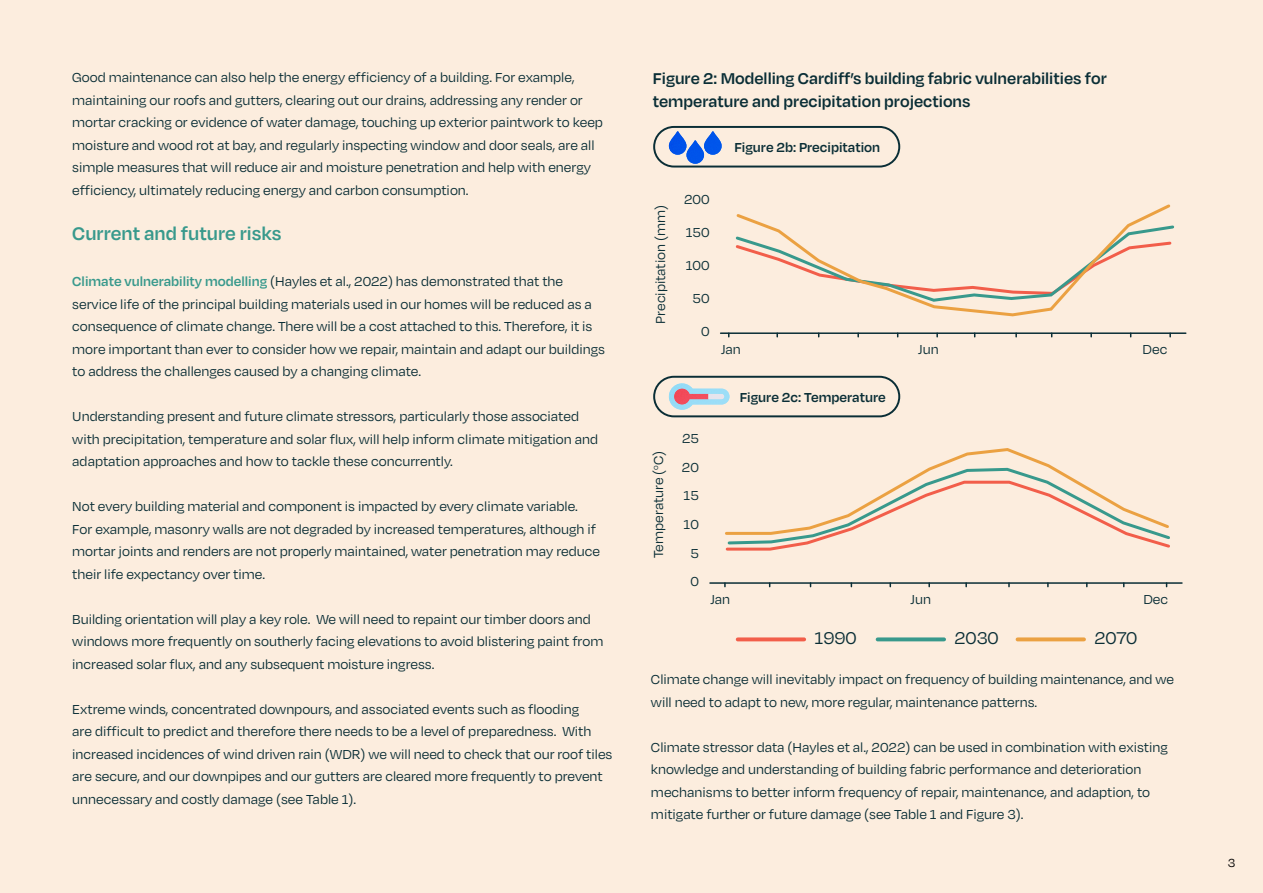
<style>
.page{position:relative;width:1263px;height:893px;background:#fcedde}
.page>*{position:absolute;margin:0;border:0;box-sizing:border-box;transform-origin:0 0}
.t1{font:600 21px "Degular";color:#38998c}
.t2{font:19.65px "Degular";color:#0a2e36}
.t3{font:600 18px "Degular";color:#0a2e36}
.t4{font:15px/22.5px "Degular";color:#0a2e36}
.t5{font:600 15px "Degular";color:#0a2e36}
.t6{font:13.5px "Degular";color:#000}
.s1{font-weight:600;color:#38998c}
</style>
<div class="page">
<svg style="left:1017px;top:637px;width:67px;height:4px"></svg>
<svg style="left:878px;top:637px;width:66px;height:4px"></svg>
<svg style="left:738px;top:637px;width:66px;height:4px"></svg>
<hr style="left:721px;top:332px;width:465px;height:2px;background:#0a2e36">
<hr style="left:710px;top:582px;width:472px;height:2px;background:#0a2e36">
<svg style="left:692px;top:143px;width:30px;height:21px"></svg>
<img style="left:704px;top:131px;width:17px;height:24px">
<img style="left:669px;top:131px;width:17px;height:24px">
<img style="left:694px;top:140px;width:10px;height:15px">
<img style="left:686px;top:141px;width:9px;height:22px">
<div style="left:653px;top:126px;width:247px;height:42px;border:2px solid #0a2e36;border-radius:20px"></div>
<svg style="left:735px;top:204px;width:438px;height:113px"></svg>
<img style="left:669px;top:383px;width:60px;height:27px">
<img style="left:674px;top:389px;width:34px;height:15px">
<img style="left:708px;top:394px;width:16px;height:5px">
<div style="left:653px;top:376px;width:247px;height:41px;border:2px solid #0a2e36;border-radius:20px"></div>
<svg style="left:725px;top:448px;width:445px;height:103px"></svg>
<p class="t4" style="left:72px;top:66px;width:504px">Good maintenance can also help the energy efficiency of a building. For example,</p>
<p class="t3" style="left:653px;top:68px;width:456px">Figure 2: Modelling Cardiff’s building fabric vulnerabilities for</p>
<p class="t4" style="left:72px;top:88px;width:512px">maintaining our roofs and gutters, clearing out our drains, addressing any render or</p>
<p class="t3" style="left:653px;top:90px;width:319px">temperature and precipitation projections</p>
<p class="t4" style="left:72px;top:111px;width:532px">mortar cracking or evidence of water damage, touching up exterior paintwork to keep moisture and wood rot at bay, and regularly inspecting window and door seals, are all simple measures that will reduce air and moisture penetration and help with energy efficiency, ultimately reducing energy and carbon consumption.</p>
<p class="t5" style="left:734px;top:138px;width:147px">Figure 2b: Precipitation</p>
<p class="t4" style="left:684px;top:188px;width:27px">200</p>
<p class="t4" style="left:649px;top:324px;width:120px;rotate:-90deg">Precipitation (mm)</p>
<h3 class="t1" style="left:72px;top:220px;width:211px">Current and future risks</h3>
<p class="t4" style="left:72px;top:270px;width:492px"><span class="s1">Climate vulnerability modelling</span> (Hayles et al., 2022) has demonstrated that the</p>
<p class="t4" style="left:72px;top:292px;width:522px">service life of the principal building materials used in our homes will be reduced as a consequence of climate change. There will be a cost attached to this. Therefore, it is</p>
<p class="t4" style="left:686px;top:221px;width:25px">150</p>
<p class="t4" style="left:686px;top:254px;width:25px">100</p>
<p class="t4" style="left:692px;top:286px;width:19px">50</p>
<p class="t4" style="left:701px;top:319px;width:10px">0</p>
<p class="t4" style="left:72px;top:337px;width:534px">more important than ever to consider how we repair, maintain and adapt our buildings</p>
<p class="t4" style="left:721px;top:338px;width:21px">Jan</p>
<p class="t4" style="left:918px;top:338px;width:22px">Jun</p>
<p class="t4" style="left:1143px;top:338px;width:26px">Dec</p>
<p class="t4" style="left:72px;top:360px;width:350px">to address the challenges caused by a changing climate.</p>
<p class="t4" style="left:72px;top:405px;width:527px">Understanding present and future climate stressors, particularly those associated with precipitation, temperature and solar flux, will help inform climate mitigation and</p>
<p class="t5" style="left:740px;top:388px;width:148px">Figure 2c: Temperature</p>
<p class="t4" style="left:682px;top:427px;width:18px">25</p>
<p class="t4" style="left:72px;top:450px;width:382px">adaptation approaches and how to tackle these concurrently.</p>
<p class="t4" style="left:72px;top:495px;width:507px">Not every building material and component is impacted by every climate variable.</p>
<p class="t4" style="left:72px;top:517px;width:525px">For example, masonry walls are not degraded by increased temperatures, although if</p>
<p class="t4" style="left:72px;top:540px;width:529px">mortar joints and renders are not properly maintained, water penetration may reduce</p>
<p class="t4" style="left:72px;top:562px;width:194px">their life expectancy over time.</p>
<p class="t4" style="left:72px;top:607px;width:533px">Building orientation will play a key role. We will need to repaint our timber doors and windows more frequently on southerly facing elevations to avoid blistering paint from increased solar flux, and any subsequent moisture ingress.</p>
<p class="t4" style="left:72px;top:697px;width:542px">Extreme winds, concentrated downpours, and associated events such as flooding<br>are difficult to predict and therefore there needs to be a level of preparedness. With increased incidences of wind driven rain (WDR) we will need to check that our roof tiles are secure, and our downpipes and our gutters are cleared more frequently to prevent unnecessary and costly damage (see Table 1).</p>
<p class="t4" style="left:646px;top:558px;width:109px;rotate:-90deg">Temperature (<sup>o</sup>C)</p>
<p class="t4" style="left:682px;top:453px;width:18px;line-height:27.9px">20<br>15</p>
<p class="t4" style="left:684px;top:512px;width:17px">10</p>
<p class="t4" style="left:690px;top:542px;width:10px">5</p>
<p class="t4" style="left:690px;top:569px;width:10px">0</p>
<p class="t4" style="left:711px;top:588px;width:21px">Jan</p>
<p class="t4" style="left:910px;top:588px;width:22px">Jun</p>
<p class="t4" style="left:1143px;top:588px;width:26px">Dec</p>
<p class="t2" style="left:814px;top:626px;width:44px">1990</p>
<p class="t2" style="left:954px;top:626px;width:46px">2030</p>
<p class="t2" style="left:1094px;top:626px;width:45px">2070</p>
<p class="t4" style="left:651px;top:667px;width:524px">Climate change will inevitably impact on frequency of building maintenance, and we will need to adapt to new, more regular, maintenance patterns.</p>
<p class="t4" style="left:651px;top:735px;width:518px">Climate stressor data (Hayles et al., 2022) can be used in combination with existing knowledge and understanding of building fabric performance and deterioration mechanisms to better inform frequency of repair, maintenance, and adaption, to mitigate further or future damage (see Table 1 and Figure 3).</p>
<p class="t6" style="left:1228px;top:855px;width:9px">3</p>
</div>
